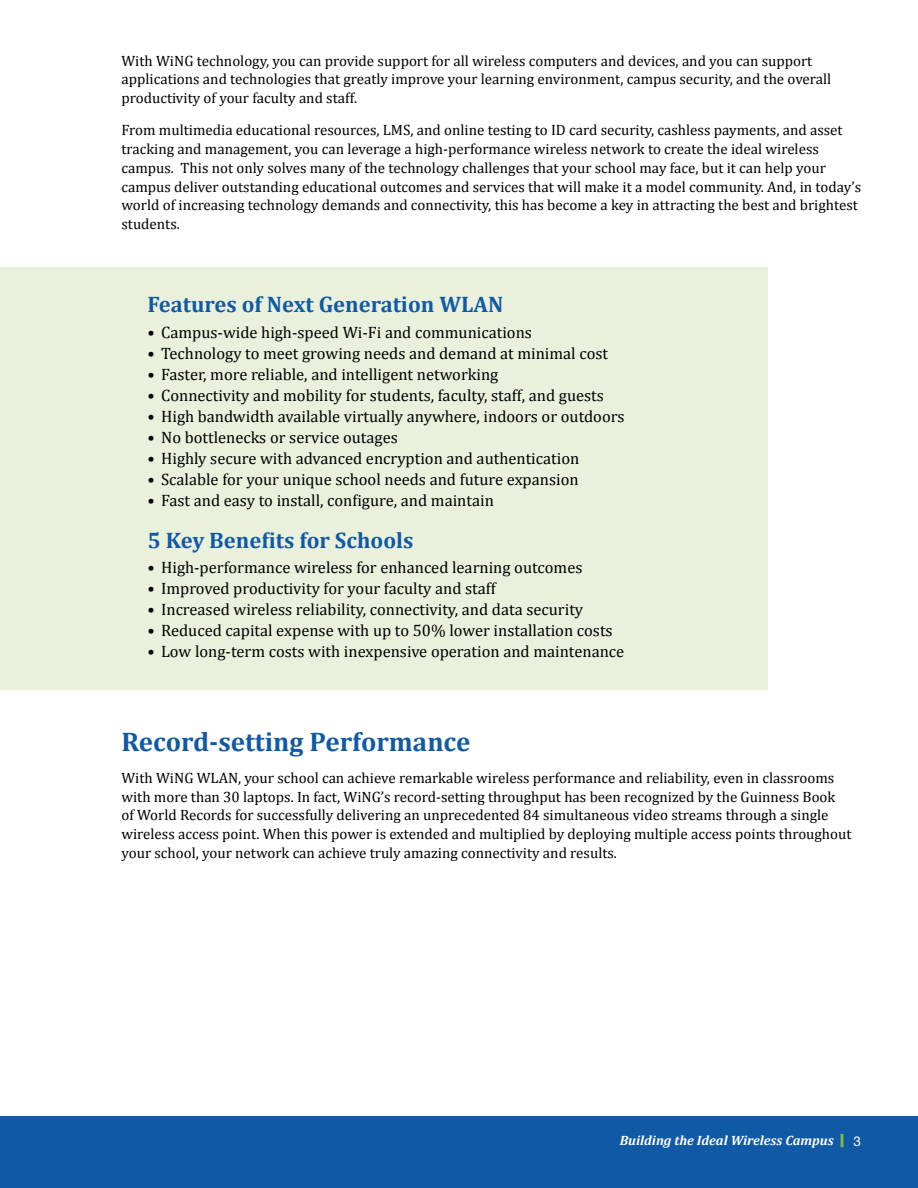
<style>
.page{position:relative;width:918px;height:1188px;background:#fff}
.page>*{position:absolute;margin:0;border:0;box-sizing:border-box;transform-origin:0 0}
.t1{font:700 27px "Cambria";color:#1059a5}
.t2{font:700 22.5px "Cambria";color:#1059a5}
.t3{font:16.5px "Cambria";color:#000}
.t4{font:15px/18.8px "Cambria";color:#000}
.t5{font:italic 700 13.5px "Cambria";color:#fff}
.s1{font-family:"Helvetica Neue";font-weight:900;font-style:normal;font-size:18px;color:#86b940}
.s2{font-family:"Helvetica Neue";font-weight:400;font-style:normal}
</style>
<div class="page">
<div style="left:0;top:1117px;width:918px;height:71px;background:#1059a5"></div>
<div style="left:0;top:268px;width:767px;height:422px;background:#e9f0dc"></div>
<p class="t4" style="left:122px;top:51px;width:711px">With WiNG technology, you can provide support for all wireless computers and devices, and you can support applications and technologies that greatly improve your learning environment, campus security, and the overall productivity of your faculty and staff.</p>
<p class="t4" style="left:122px;top:121px;width:741px">From multimedia educational resources, LMS, and online testing to ID card security, cashless payments, and asset tracking and management, you can leverage a high-performance wireless network to create the ideal wireless campus. This not only solves many of the technology challenges that your school may face, but it can help your campus deliver outstanding educational outcomes and services that will make it a model community. And, in today’s world of increasing technology demands and connectivity, this has become a key in attracting the best and brightest students.</p>
<h2 class="t2" style="left:148px;top:289px;width:357px">Features of Next Generation WLAN</h2>
<p class="t3" style="left:148px;top:322px;width:386px">• Campus-wide high-speed Wi-Fi and communications</p>
<p class="t3" style="left:148px;top:343px;width:462px">• Technology to meet growing needs and demand at minimal cost</p>
<p class="t3" style="left:148px;top:364px;width:352px">• Faster, more reliable, and intelligent networking</p>
<p class="t3" style="left:148px;top:385px;width:458px">• Connectivity and mobility for students, faculty, staff, and guests</p>
<p class="t3" style="left:148px;top:406px;width:479px">• High bandwidth available virtually anywhere, indoors or outdoors</p>
<p class="t3" style="left:148px;top:427px;width:252px">• No bottlenecks or service outages</p>
<p class="t3" style="left:148px;top:448px;width:433px">• Highly secure with advanced encryption and authentication</p>
<p class="t3" style="left:148px;top:469px;width:433px">• Scalable for your unique school needs and future expansion</p>
<p class="t3" style="left:148px;top:490px;width:348px">• Fast and easy to install, configure, and maintain</p>
<h2 class="t2" style="left:148px;top:524px;width:267px">5 Key Benefits for Schools</h2>
<p class="t3" style="left:148px;top:558px;width:436px">• High-performance wireless for enhanced learning outcomes</p>
<p class="t3" style="left:148px;top:579px;width:350px">• Improved productivity for your faculty and staff</p>
<p class="t3" style="left:148px;top:600px;width:437px">• Increased wireless reliability, connectivity, and data security</p>
<p class="t3" style="left:148px;top:621px;width:467px">• Reduced capital expense with up to 50% lower installation costs</p>
<p class="t3" style="left:148px;top:642px;width:478px">• Low long-term costs with inexpensive operation and maintenance</p>
<h1 class="t1" style="left:122px;top:722px;width:350px">Record-setting Performance</h1>
<p class="t4" style="left:122px;top:768px;width:731px">With WiNG WLAN, your school can achieve remarkable wireless performance and reliability, even in classrooms with more than 30 laptops. In fact, WiNG’s record-setting throughput has been recognized by the Guinness Book of World Records for successfully delivering an unprecedented 84 simultaneous video streams through a single wireless access point. When this power is extended and multiplied by deploying multiple access points throughout your school, your network can achieve truly amazing connectivity and results.</p>
<p class="t5" style="left:620px;top:1131px;width:243px">Building the Ideal Wireless Campus <span class="s1">|</span> <span class="s2">3</span></p>
</div>
